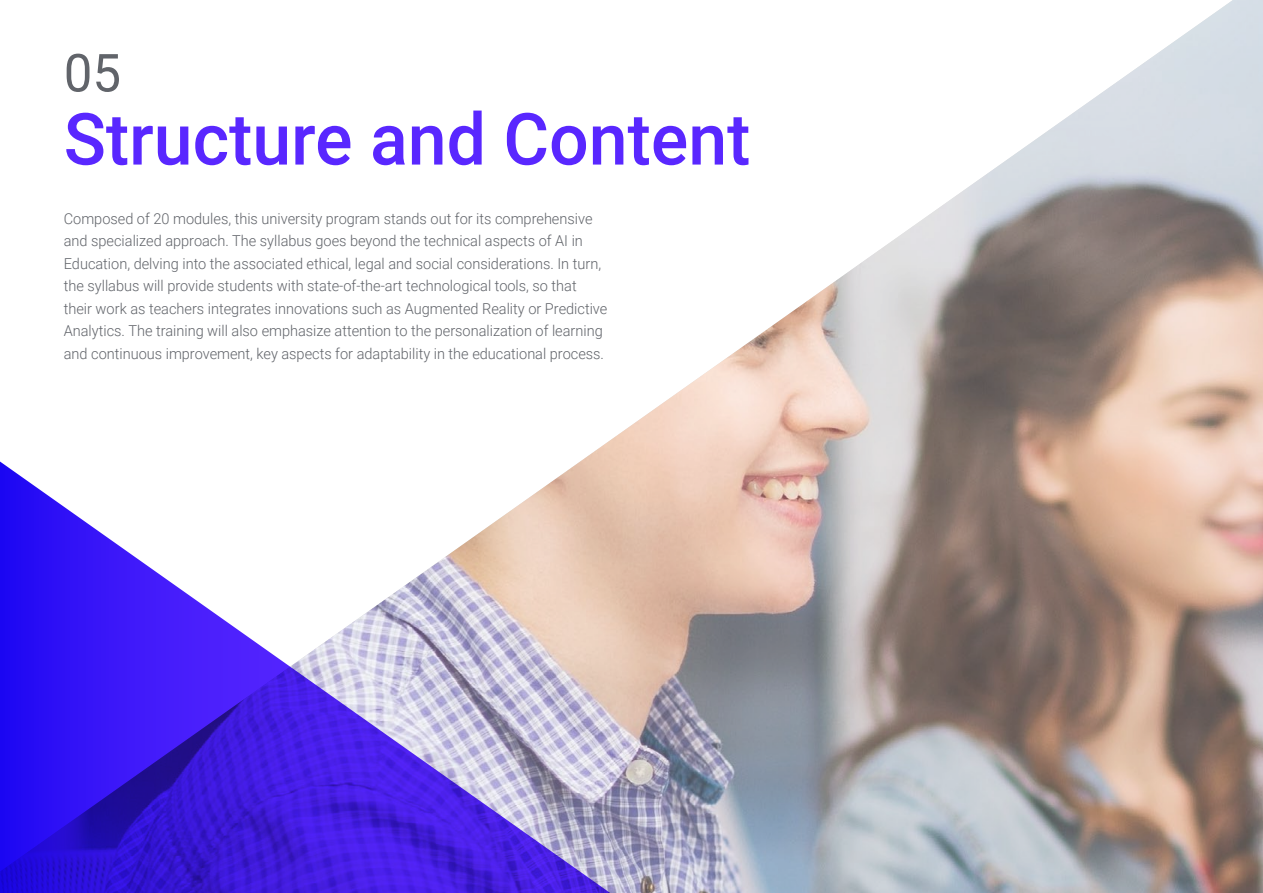
<style>
.page{position:relative;width:1263px;height:893px;background:#fff}
.page>*{position:absolute;margin:0;border:0;box-sizing:border-box;transform-origin:0 0}
.t1{font:500 72px "Roboto";color:#5927ff}
.t2{font:52.5px "Roboto";color:#61646a}
.t3{font:300 15px/22.5px "Roboto";color:#61646a}
</style>
<div class="page">
<img style="left:602px;top:0;width:661px;height:893px">
<svg style="left:0;top:446px;width:640px;height:447px"></svg>
<h2 class="t2" style="left:64px;top:36px;width:59px">05</h2>
<h1 class="t1" style="left:64px;top:89px;width:688px">Structure and Content</h1>
<p class="t3" style="left:64px;top:207px;width:545px">Composed of 20 modules, this university program stands out for its comprehensive and specialized approach. The syllabus goes beyond the technical aspects of AI in Education, delving into the associated ethical, legal and social considerations. In turn, the syllabus will provide students with state-of-the-art technological tools, so that their work as teachers integrates innovations such as Augmented Reality or Predictive Analytics. The training will also emphasize attention to the personalization of learning and continuous improvement, key aspects for adaptability in the educational process.</p>
</div>
